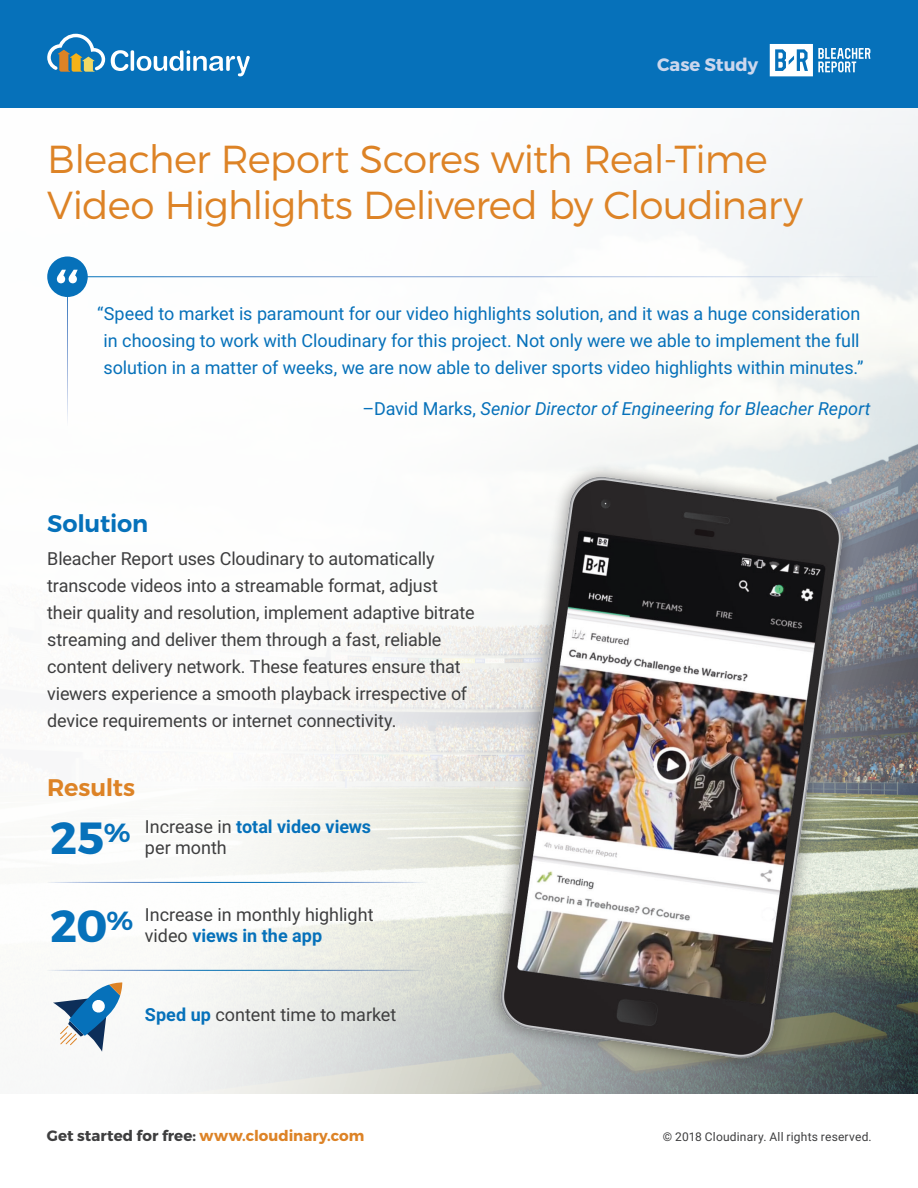
<style>
.page{position:relative;width:918px;height:1188px;background:#fff}
.page>*{position:absolute;margin:0;border:0;box-sizing:border-box;transform-origin:0 0}
.t1{font:700 45px "Montserrat";color:#0671ba}
.t2{font:300 39px/46.5px "Montserrat";letter-spacing:-.02em;color:#dd8326}
.t3{font:600 24px "Montserrat";letter-spacing:-.01em;color:#0671ba}
.t4{font:600 24px "Montserrat";letter-spacing:-.01em;color:#dd8326}
.t5{font:18px/27px "Roboto";letter-spacing:-.005em;color:#3e3e3f}
.t6{font:18px/27px "Roboto";letter-spacing:-.005em;color:#0671ba;text-align:center}
.t7{font:italic 18px "Roboto";color:#0671ba}
.t8{font:700 18px "Roboto";color:#0671ba}
.t9{font:700 18px "Montserrat";letter-spacing:-.005em;color:#ccd7ed}
.t10{font:700 15px "Montserrat";letter-spacing:.005em;color:#3e3e3f}
.t11{font:12px "Roboto";letter-spacing:.015em;color:#3e3e3f}
.s1{font-style:normal}
.s2{font-weight:400;color:#3e3e3f}
.s3{font-weight:700;color:#0671ba}
.s4{color:#dd8326}
</style>
<div class="page">
<img style="left:47px;top:108px;width:871px;height:986px">
<div style="left:0;top:0;width:918px;height:108px;background:#0671ba"></div>
<svg style="left:47px;top:34px;width:58px;height:38px"></svg>
<svg style="left:111px;top:50px;width:139px;height:26px"></svg>
<hr style="left:67px;top:277px;width:1px;height:149px;background:#fff">
<hr style="left:68px;top:276px;width:810px;height:1px;background:#fff">
<div style="left:47px;top:256px;width:41px;height:41px;background:#0671ba;border-radius:50%"></div>
<svg style="left:57px;top:270px;width:21px;height:13px"></svg>
<svg style="left:770px;top:44px;width:100px;height:32px"></svg>
<div style="left:485px;top:462px;width:373px;height:612px;background:#231f20;opacity:.5"></div>
<img style="left:492px;top:469px;width:359px;height:598px">
<hr style="left:47px;top:882px;width:380px;height:1px;background:#fff">
<hr style="left:47px;top:970px;width:380px;height:1px;background:#fff">
<svg style="left:53px;top:982px;width:69px;height:70px"></svg>
<p class="t9" style="left:657px;top:53px;width:103px">Case Study</p>
<p class="t2" style="left:47px;top:135px;width:757px">Bleacher Report Scores with Real-Time<br>Video Highlights Delivered by Cloudinary</p>
<p class="t6" style="left:97px;top:300px;width:768px">“Speed to market is paramount for our video highlights solution, and it was a huge consideration in choosing to work with Cloudinary for this project. Not only were we able to implement the full solution in a matter of weeks, we are now able to deliver sports video highlights within minutes.”</p>
<p class="t7" style="left:363px;top:396px;width:510px"><span class="s1">–David Marks,</span> Senior Director of Engineering for Bleacher Report</p>
<p class="t3" style="left:47px;top:508px;width:102px">Solution</p>
<p class="t5" style="left:47px;top:545px;width:429px">Bleacher Report uses Cloudinary to automatically transcode videos into a streamable format, adjust their quality and resolution, implement adaptive bitrate streaming and deliver them through a fast, reliable content delivery network. These features ensure that viewers experience a smooth playback irrespective of device requirements or internet connectivity.</p>
<p class="t4" style="left:47px;top:773px;width:90px">Results</p>
<p class="t1" style="left:50px;top:810px;width:82px">25<sup>%</sup></p>
<p class="t8" style="left:145px;top:814px;width:228px"><span class="s2">Increase in</span> total video views</p>
<p class="t5" style="left:145px;top:834px;width:83px">per month</p>
<p class="t1" style="left:50px;top:898px;width:84px">20<sup>%</sup></p>
<p class="t5" style="left:145px;top:900px;width:230px">Increase in monthly highlight</p>
<p class="t8" style="left:145px;top:923px;width:179px"><span class="s2">video</span> views in the app</p>
<p class="t5" style="left:145px;top:1001px;width:253px"><span class="s3">Sped up</span> content time to market</p>
<p class="t10" style="left:47px;top:1126px;width:319px">Get started for free: <span class="s4">www.cloudinary.com</span></p>
<p class="t11" style="left:663px;top:1128px;width:210px">© 2018 Cloudinary. All rights reserved.</p>
</div>
